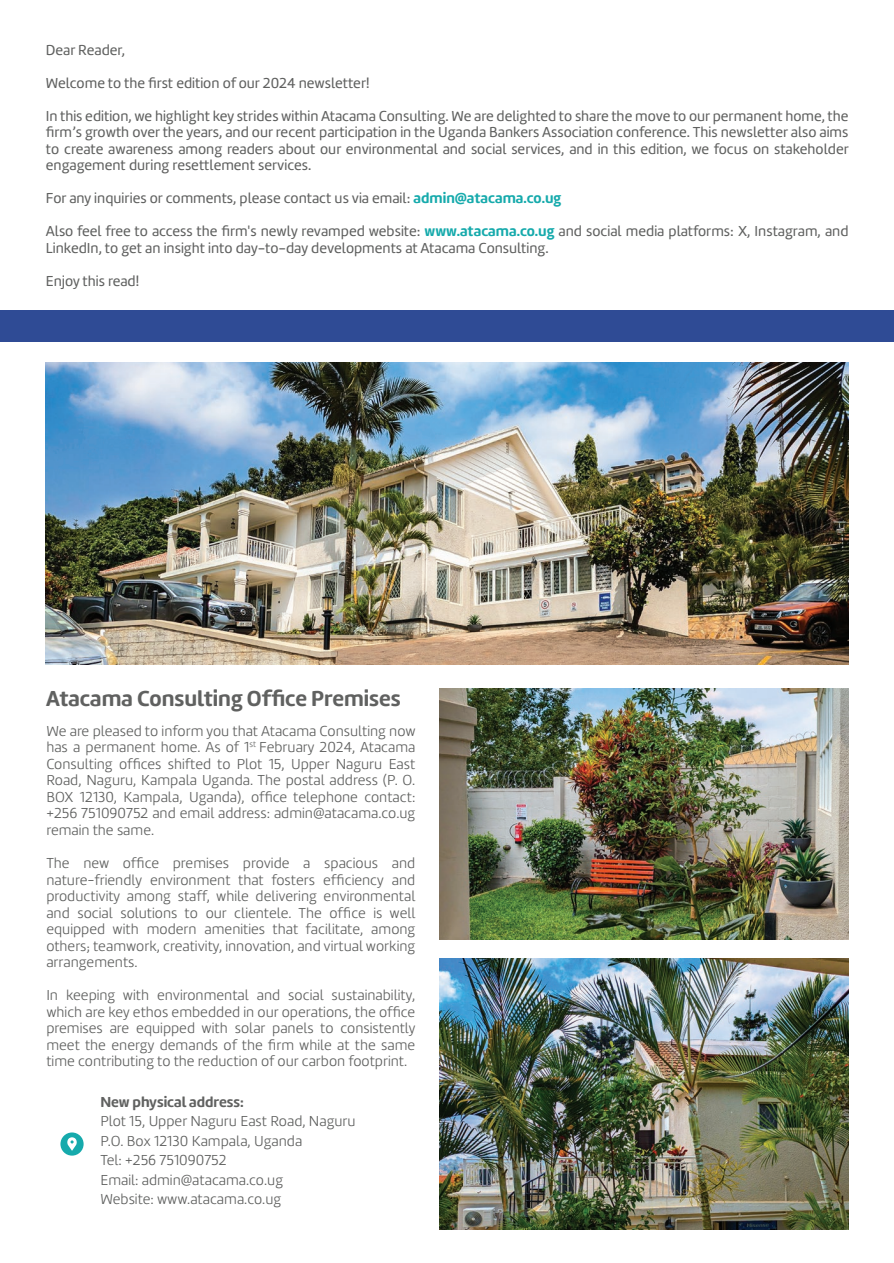
<style>
.page{position:relative;width:894px;height:1263px;background:#fff}
.page>*{position:absolute;margin:0;border:0;box-sizing:border-box;transform-origin:0 0}
.t1{font:700 22.5px "Marine Rounded";color:#606160}
.t2{font:300 15px/16.5px "Marine Rounded";color:#606160;text-align:justify}
.t3{font:15px/16.5px "Marine Rounded";color:#606160;text-align:justify}
.t4{font:700 15px "Marine Rounded";color:#606160}
.s1{font-weight:700;color:#16aaac}
</style>
<div class="page">
<div style="left:0;top:310px;width:893px;height:32px;background:#2f4b95"></div>
<img style="left:46px;top:362px;width:802px;height:303px">
<div style="left:60px;top:1132px;width:24px;height:23px;background:#16aaac;border-radius:50%"></div>
<svg style="left:67px;top:1137px;width:10px;height:14px"></svg>
<img style="left:439px;top:689px;width:409px;height:250px">
<img style="left:439px;top:959px;width:409px;height:270px">
<p class="t3" style="left:46px;top:42px;width:81px">Dear Reader,</p>
<p class="t3" style="left:46px;top:75px;width:325px">Welcome to the first edition of our 2024 newsletter!</p>
<p class="t3" style="left:46px;top:108px;width:804px">In this edition, we highlight key strides within Atacama Consulting. We are delighted to share the move to our permanent home, the firm’s growth over the years, and our recent participation in the Uganda Bankers Association conference. This newsletter also aims to create awareness among readers about our environmental and social services, and in this edition, we focus on stakeholder engagement during resettlement services.</p>
<p class="t3" style="left:46px;top:190px;width:517px">For any inquiries or comments, please contact us via email: <span class="s1">admin@atacama.co.ug</span></p>
<p class="t3" style="left:46px;top:223px;width:803px">Also feel free to access the firm's newly revamped website: <span class="s1">www.atacama.co.ug</span> and social media platforms: X, Instagram, and<br>LinkedIn, to get an insight into day-to-day developments at Atacama Consulting.</p>
<p class="t3" style="left:46px;top:273px;width:95px">Enjoy this read!</p>
<h1 class="t1" style="left:46px;top:684px;width:356px">Atacama Consulting Office Premises</h1>
<p class="t2" style="left:46px;top:723px;width:370px">We are pleased to inform you that Atacama Consulting now has a permanent home. As of 1<sup>st</sup> February 2024, Atacama Consulting offices shifted to Plot 15, Upper Naguru East Road, Naguru, Kampala Uganda. The postal address (P. O.<br>BOX 12130, Kampala, Uganda), office telephone contact: +256 751090752 and email address: admin@atacama.co.ug remain the same.</p>
<p class="t2" style="left:46px;top:855px;width:370px">The new office premises provide a spacious and nature-friendly environment that fosters efficiency and productivity among staff, while delivering environmental and social solutions to our clientele. The office is well equipped with modern amenities that facilitate, among others; teamwork, creativity, innovation, and virtual working arrangements.</p>
<p class="t2" style="left:46px;top:987px;width:370px">In keeping with environmental and social sustainability, which are key ethos embedded in our operations, the office premises are equipped with solar panels to consistently meet the energy demands of the firm while at the same time contributing to the reduction of our carbon footprint.</p>
<p class="t4" style="left:100px;top:1092px;width:145px">New physical address:</p>
<p class="t2" style="left:100px;top:1111px;width:257px;line-height:19.5px;text-align:left">Plot 15, Upper Naguru East Road, Naguru<br>P.O. Box 12130 Kampala, Uganda<br>Tel: +256 751090752<br>Email: admin@atacama.co.ug<br>Website: www.atacama.co.ug</p>
</div>
